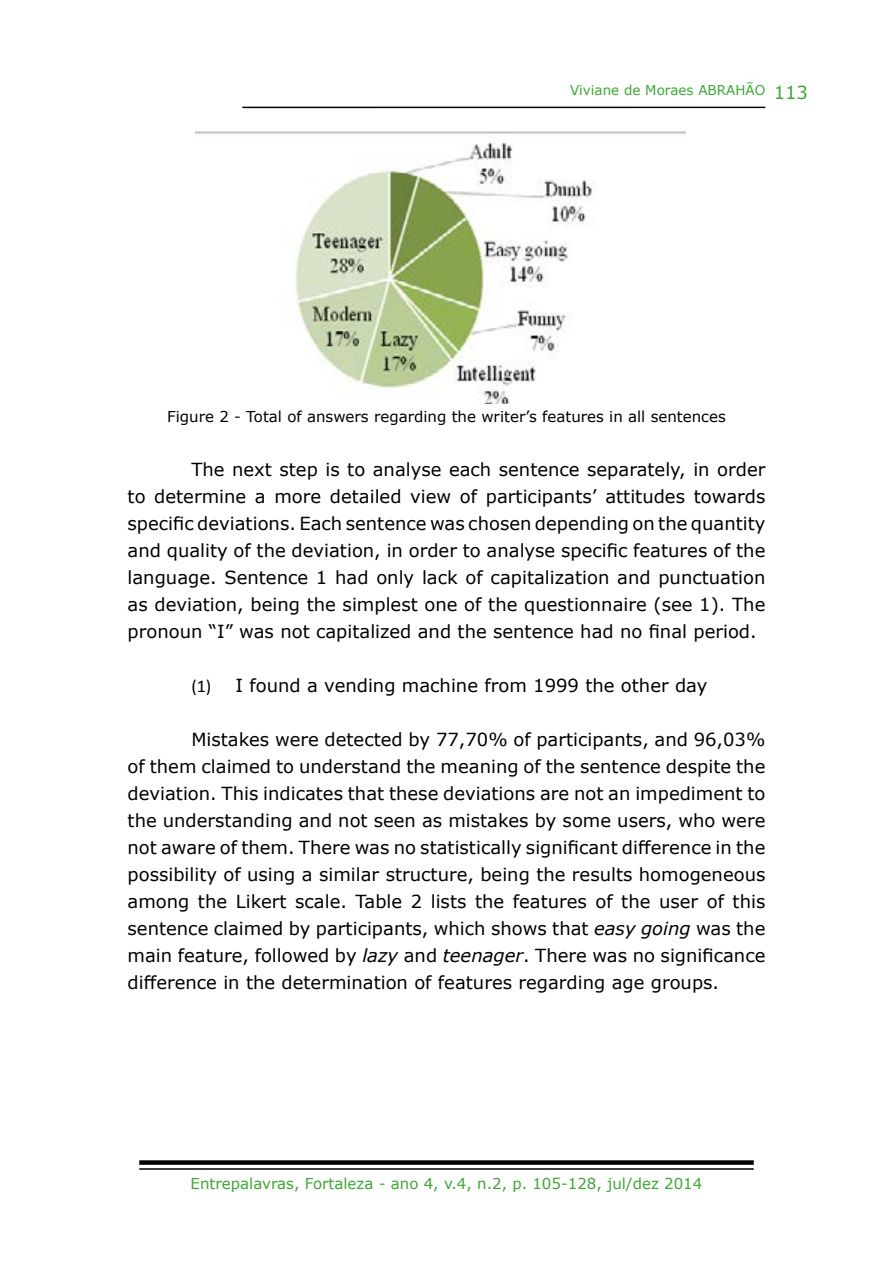
<style>
.page{position:relative;width:893px;height:1263px;background:#fff}
.page>*{position:absolute;margin:0;border:0;box-sizing:border-box;transform-origin:0 0}
.t1{font:18px/27px "Verdana";color:#000;text-align:justify}
.t2{font:15px "Verdana";color:#000}
.t3{font:15px "Verdana";color:#3fa535}
.t4{font:13.5px "Verdana";color:#3fa535}
.s1{font-size:18px}
.s2{font-family:"Calibri"}
.s3{font-style:italic}
</style>
<div class="page">
<hr style="left:242px;top:107px;width:523px;height:1px;background:#000">
<div style="left:139px;top:1160px;width:615px;height:5px;background:#000"></div>
<hr style="left:139px;top:1168px;width:615px;height:2px;background:#000">
<img style="left:195px;top:131px;width:490px;height:273px">
<p class="t4" style="left:570px;top:81px;width:239px">Viviane de Moraes ABRAHÃO <span class="s1">113</span></p>
<p class="t2" style="left:167px;top:406px;width:560px">Figure 2 - Total of answers regarding the writer’s features in all sentences</p>
<p class="t1" style="left:128px;top:456px;width:639px;text-indent:64px">The next step is to analyse each sentence separately, in order to determine a more detailed view of participants’ attitudes towards specific deviations. Each sentence was chosen depending on the quantity and quality of the deviation, in order to analyse specific features of the language. Sentence 1 had only lack of capitalization and punctuation as deviation, being the simplest one of the questionnaire (see 1). The pronoun “I” was not capitalized and the sentence had no final period.</p>
<p class="t1" style="left:191px;top:672px;width:518px"><span class="s2">(1)</span> I found a vending machine from 1999 the other day</p>
<p class="t1" style="left:128px;top:726px;width:639px;text-indent:64px">Mistakes were detected by 77,70% of participants, and 96,03% of them claimed to understand the meaning of the sentence despite the deviation. This indicates that these deviations are not an impediment to the understanding and not seen as mistakes by some users, who were not aware of them. There was no statistically significant difference in the possibility of using a similar structure, being the results homogeneous among the Likert scale. Table 2 lists the features of the user of this sentence claimed by participants, which shows that <span class="s3">easy going</span> was the main feature, followed by <span class="s3">lazy</span> and <span class="s3">teenager</span>. There was no significance difference in the determination of features regarding age groups.</p>
<p class="t3" style="left:191px;top:1174px;width:513px">Entrepalavras, Fortaleza - ano 4, v.4, n.2, p. 105-128, jul/dez 2014</p>
</div>
